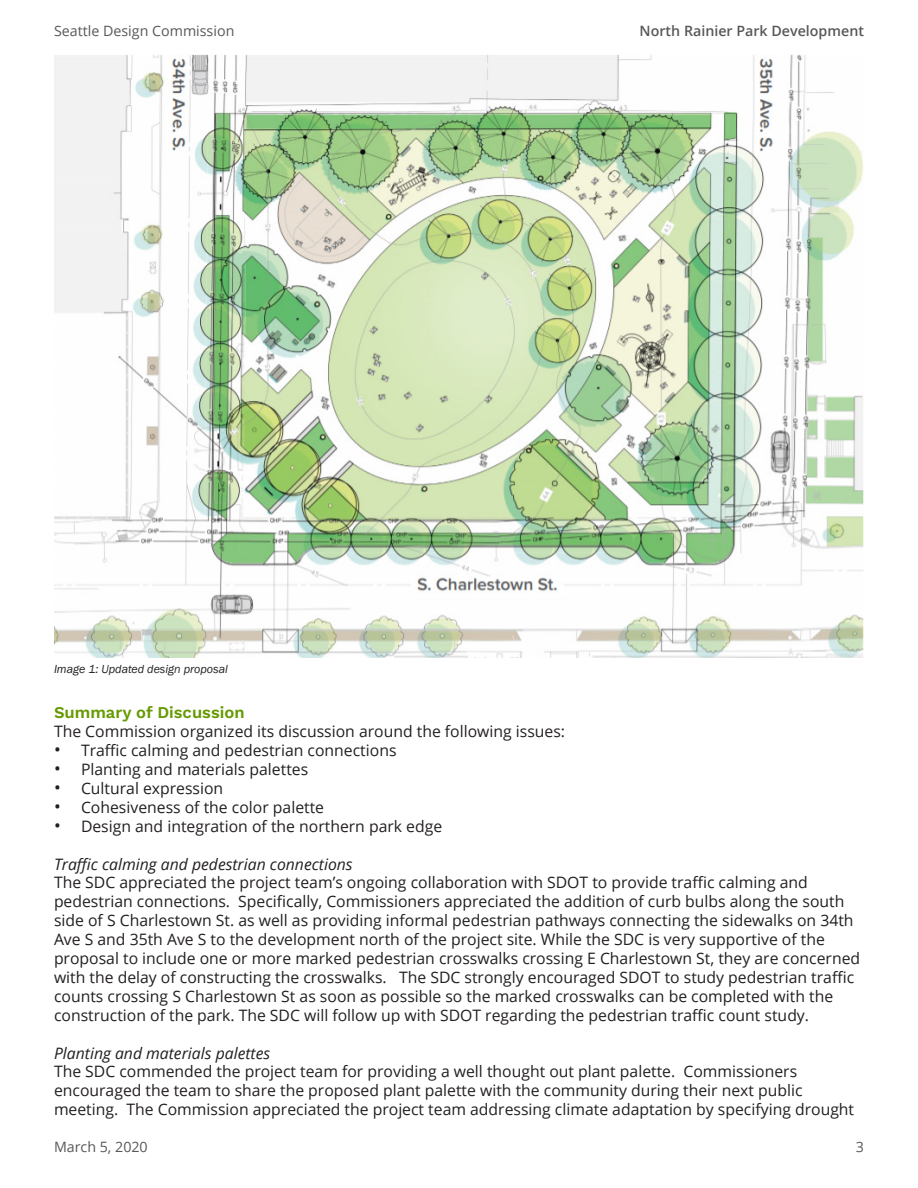
<style>
.page{position:relative;width:918px;height:1188px;background:#fff}
.page>*{position:absolute;margin:0;border:0;box-sizing:border-box;transform-origin:0 0}
.t1{font:600 16.5px "Work Sans";color:#690}
.t2{font:15.75px/18.9px "Open Sans";color:#231f20}
.t3{font:italic 15.75px "Open Sans";color:#231f20}
.t4{font:14.25px "Open Sans";color:#57585a}
.t5{font:600 14.25px "Open Sans";color:#57585a}
.Numbers_narrow{font:italic 12px "Franklin Gothic";color:#231f20}
.s1{font-size:18px}
</style>
<div class="page">
<img style="left:54px;top:54px;width:810px;height:603px">
<p class="t4" style="left:54px;top:21px;width:182px">Seattle Design Commission</p>
<p class="t5" style="left:640px;top:21px;width:226px">North Rainier Park Development</p>
<p class="Numbers_narrow" style="left:54px;top:661px;width:175px">Image 1: Updated design proposal</p>
<p class="t1" style="left:54px;top:703px;width:192px">Summary of Discussion</p>
<p class="t2" style="left:54px;top:722px;width:513px">The Commission organized its discussion around the following issues:</p>
<p class="t2" style="left:54px;top:741px;width:344px"><span class="s1">•</span> Traffic calming and pedestrian connections</p>
<p class="t2" style="left:54px;top:759px;width:256px"><span class="s1">•</span> Planting and materials palettes</p>
<p class="t2" style="left:54px;top:778px;width:171px"><span class="s1">•</span> Cultural expression</p>
<p class="t2" style="left:54px;top:797px;width:272px"><span class="s1">•</span> Cohesiveness of the color palette</p>
<p class="t2" style="left:54px;top:816px;width:390px"><span class="s1">•</span> Design and integration of the northern park edge</p>
<p class="t3" style="left:54px;top:853px;width:300px">Traffic calming and pedestrian connections</p>
<p class="t2" style="left:54px;top:873px;width:808px">The SDC appreciated the project team’s ongoing collaboration with SDOT to provide traffic calming and pedestrian connections. Specifically, Commissioners appreciated the addition of curb bulbs along the south side of S Charlestown St. as well as providing informal pedestrian pathways connecting the sidewalks on 34th Ave S and 35th Ave S to the development north of the project site. While the SDC is very supportive of the proposal to include one or more marked pedestrian crosswalks crossing E Charlestown St, they are concerned with the delay of constructing the crosswalks. The SDC strongly encouraged SDOT to study pedestrian traffic counts crossing S Charlestown St as soon as possible so the marked crosswalks can be completed with the construction of the park. The SDC will follow up with SDOT regarding the pedestrian traffic count study.</p>
<p class="t3" style="left:54px;top:1042px;width:218px">Planting and materials palettes</p>
<p class="t2" style="left:54px;top:1062px;width:802px">The SDC commended the project team for providing a well thought out plant palette. Commissioners encouraged the team to share the proposed plant palette with the community during their next public meeting. The Commission appreciated the project team addressing climate adaptation by specifying drought</p>
<p class="t4" style="left:54px;top:1137px;width:95px">March 5, 2020</p>
<p class="t4" style="left:856px;top:1137px;width:10px">3</p>
</div>
